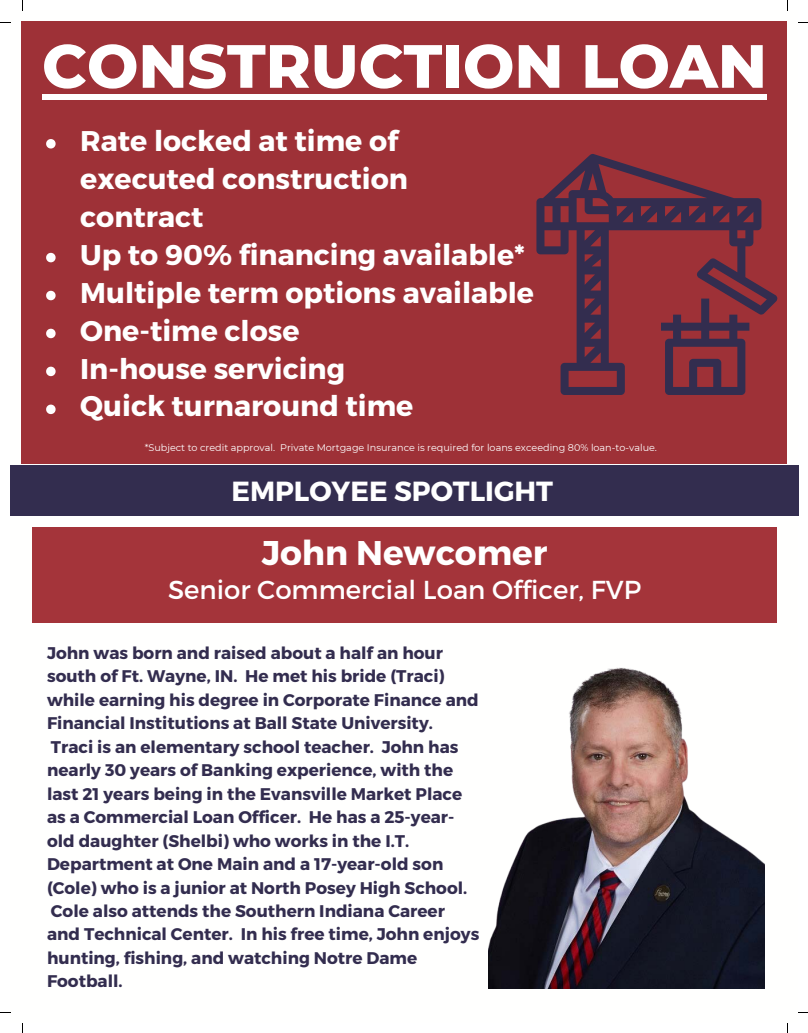
<style>
.page{position:relative;width:808px;height:1033px;background:#fff}
.page>*{position:absolute;margin:0;border:0;box-sizing:border-box;transform-origin:0 0}
.t1{font:800 60.88px "Montserrat";color:#fff}
.t2{font:700 34.25px "Montserrat";color:#fff}
.t3{font:700 28.5px/37.9px "Montserrat";color:#fff}
.t4{font:700 27.62px "Montserrat";color:#fff}
.t5{font:26px "Montserrat";color:#fff}
.t6{font:700 16.88px/23.5px "Montserrat";color:#332d4f}
.t7{font:9.62px "Montserrat";color:#fff}
</style>
<div class="page">
<img style="left:488px;top:667px;width:276px;height:321px">
<div style="left:10px;top:465px;width:788px;height:51px;background:#332d4f"></div>
<div style="left:32px;top:526px;width:744px;height:96px;background:#a4343a"></div>
<div style="left:22px;top:22px;width:764px;height:442px;background:#9e3137"></div>
<svg style="left:536px;top:154px;width:241px;height:241px"></svg>
<svg style="left:46px;top:139px;width:10px;height:9px"></svg>
<svg style="left:46px;top:253px;width:10px;height:9px"></svg>
<svg style="left:46px;top:291px;width:10px;height:9px"></svg>
<svg style="left:46px;top:329px;width:10px;height:9px"></svg>
<svg style="left:46px;top:366px;width:10px;height:10px"></svg>
<svg style="left:46px;top:404px;width:10px;height:10px"></svg>
<div style="left:42px;top:94px;width:724px;height:5px;background:#fff"></div>
<h1 class="t1" style="left:42px;top:29px;width:726px">CONSTRUCTION LOAN</h1>
<h3 class="t3" style="left:80px;top:120px;width:455px">Rate locked at time of executed construction contract<br>Up to 90% financing available*<br>Multiple term options available<br>One-time close<br>In-house servicing<br>Quick turnaround time</h3>
<p class="t7" style="left:145px;top:442px;width:514px">*Subject to credit approval. Private Mortgage Insurance is required for loans exceeding 80% loan-to-value.</p>
<h3 class="t4" style="left:231px;top:473px;width:323px">EMPLOYEE SPOTLIGHT</h3>
<h2 class="t2" style="left:262px;top:531px;width:287px">John Newcomer</h2>
<h3 class="t5" style="left:168px;top:573px;width:474px">Senior Commercial Loan Officer, FVP</h3>
<p class="t6" style="left:47px;top:640px;width:434px">John was born and raised about a half an hour south of Ft. Wayne, IN. He met his bride (Traci) while earning his degree in Corporate Finance and Financial Institutions at Ball State University.<br>Traci is an elementary school teacher. John has nearly 30 years of Banking experience, with the last 21 years being in the Evansville Market Place as a Commercial Loan Officer. He has a 25-year&shy;old daughter (Shelbi) who works in the I.T.<br>Department at One Main and a 17-year-old son (Cole) who is a junior at North Posey High School.<br>Cole also attends the Southern Indiana Career<br>and Technical Center. In his free time, John enjoys hunting, fishing, and watching Notre Dame Football.</p>
</div>
